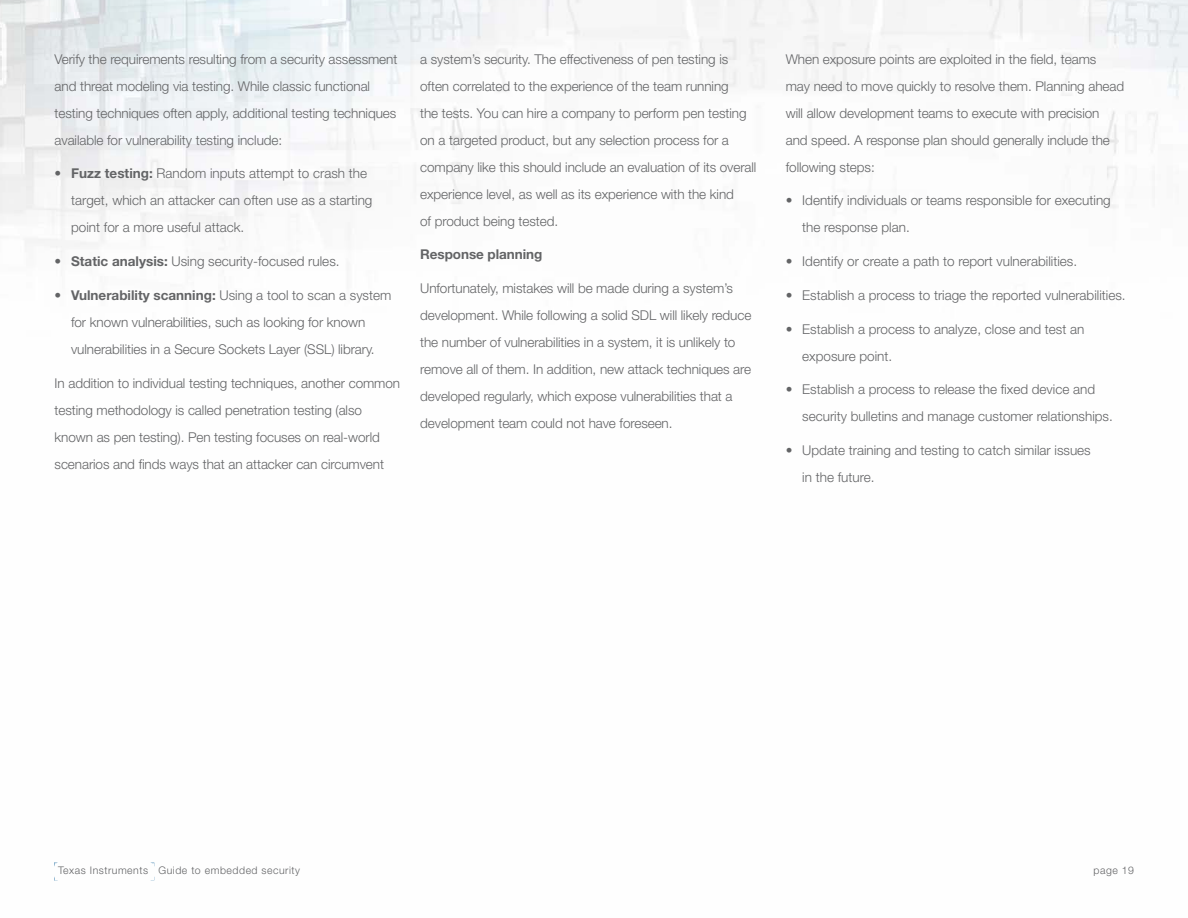
<style>
.page{position:relative;width:1188px;height:918px;background:#fff}
.page>*{position:absolute;margin:0;border:0;box-sizing:border-box;transform-origin:0 0}
.t1{font:300 13.5px/27px "Helvetica Neue LT Std";letter-spacing:-.005em;color:#636466}
.t2{font:700 13.5px "Helvetica Neue LT Std";letter-spacing:-.005em;color:#636466}
.t3{font:300 10.5px "Helvetica Neue LT Std";letter-spacing:.05em;color:#636466}
.s1{font-weight:700}
</style>
<div class="page">
<img style="left:0;top:0;width:1188px;height:881px">
<svg style="left:54px;top:863px;width:100px;height:17px"></svg>
<p class="t1" style="left:55px;top:45px;width:344px">Verify the requirements resulting from a security assessment and threat modeling via testing. While classic functional testing techniques often apply, additional testing techniques available for vulnerability testing include:</p>
<p class="t1" style="left:71px;top:160px;width:303px;text-indent:-16px">• <span class="s1">Fuzz testing:</span> Random inputs attempt to crash the target, which an attacker can often use as a starting point for a more useful attack.</p>
<p class="t1" style="left:55px;top:248px;width:286px">• <span class="s1">Static analysis:</span> Using security-focused rules.</p>
<p class="t1" style="left:71px;top:281px;width:322px;text-indent:-16px">• <span class="s1">Vulnerability scanning:</span> Using a tool to scan a system for known vulnerabilities, such as looking for known vulnerabilities in a Secure Sockets Layer (SSL) library.</p>
<p class="t1" style="left:55px;top:369px;width:347px">In addition to individual testing techniques, another common testing methodology is called penetration testing (also known as pen testing). Pen testing focuses on real-world scenarios and finds ways that an attacker can circumvent</p>
<p class="t1" style="left:420px;top:45px;width:338px">a system’s security. The effectiveness of pen testing is often correlated to the experience of the team running<br>the tests. You can hire a company to perform pen testing on a targeted product, but any selection process for a company like this should include an evaluation of its overall experience level, as well as its experience with the kind<br>of product being tested.</p>
<p class="t2" style="left:420px;top:246px;width:124px">Response planning</p>
<p class="t1" style="left:420px;top:275px;width:333px">Unfortunately, mistakes will be made during a system’s development. While following a solid SDL will likely reduce the number of vulnerabilities in a system, it is unlikely to remove all of them. In addition, new attack techniques are developed regularly, which expose vulnerabilities that a development team could not have foreseen.</p>
<p class="t1" style="left:786px;top:45px;width:340px">When exposure points are exploited in the field, teams<br>may need to move quickly to resolve them. Planning ahead will allow development teams to execute with precision and speed. A response plan should generally include the following steps:</p>
<p class="t1" style="left:802px;top:187px;width:310px;text-indent:-16px">• Identify individuals or teams responsible for executing the response plan.</p>
<p class="t1" style="left:786px;top:248px;width:293px">• Identify or create a path to report vulnerabilities.</p>
<p class="t1" style="left:786px;top:281px;width:341px">• Establish a process to triage the reported vulnerabilities.</p>
<p class="t1" style="left:802px;top:315px;width:284px;text-indent:-16px">• Establish a process to analyze, close and test an exposure point.</p>
<p class="t1" style="left:802px;top:376px;width:312px;text-indent:-16px">• Establish a process to release the fixed device and security bulletins and manage customer relationships.</p>
<p class="t1" style="left:802px;top:437px;width:290px;text-indent:-16px">• Update training and testing to catch similar issues in the future.</p>
<p class="t3" style="left:58px;top:864px;width:244px">Texas Instruments Guide to embedded security</p>
<p class="t3" style="left:1093px;top:864px;width:42px">page 19</p>
</div>
